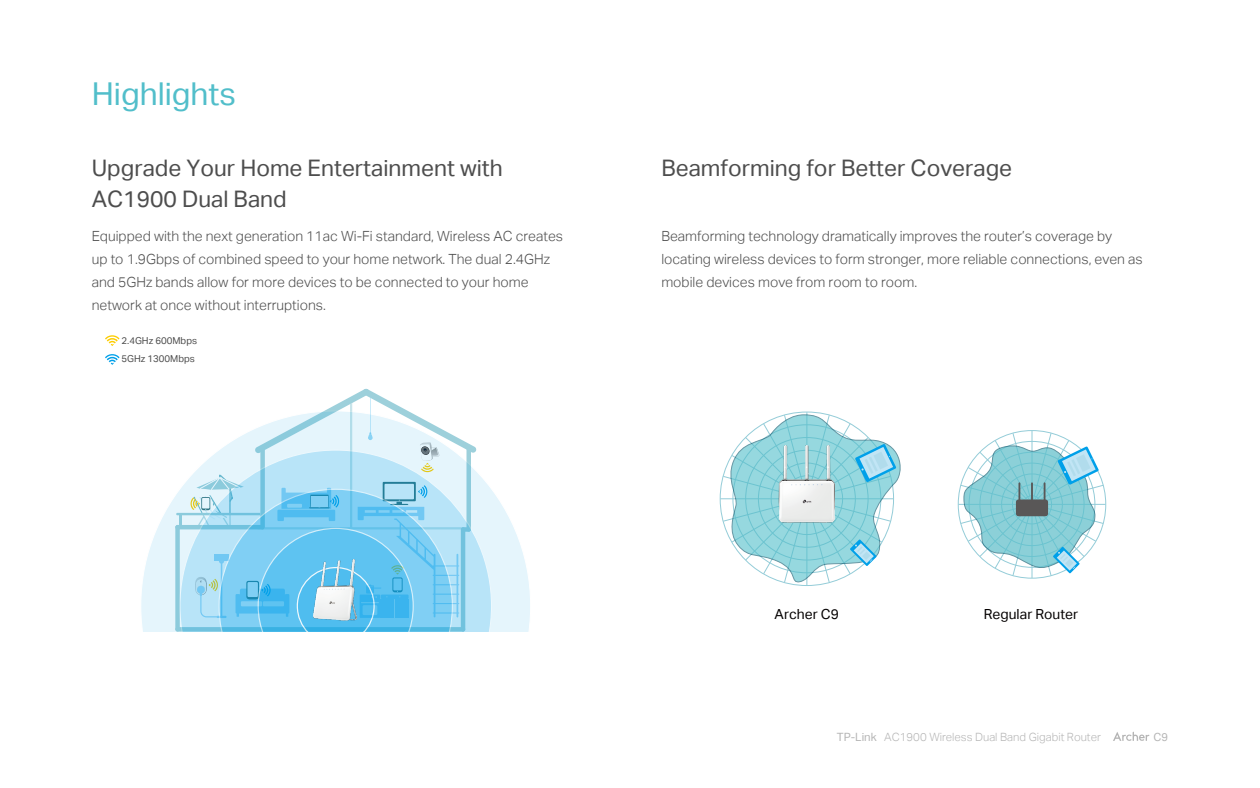
<style>
.page{position:relative;width:1260px;height:788px;background:#fff}
.page>*{position:absolute;margin:0;border:0;box-sizing:border-box;transform-origin:0 0}
.t1{font:31.5px "TP Link Aktiv Regular";color:#51beca}
.t2{font:22.75px/31.5px "TP Link Aktiv Regular";color:#4d4d4d}
.t3{font:14px/22.8px "TP Link Aktiv Light";color:#4d4d4d}
.t4{font:13.91px "TP Link Aktiv Regular";color:#040000}
.t5{font:11.38px "TP Link Aktiv Light";color:#b5b5b5}
.t6{font:11.2px "TP Link Aktiv Regular";color:#b5b5b5}
.t7{font:9.62px "TP Link Aktiv Regular";color:#4d4d4d}
.s1{font-family:"TP Link Aktiv Regular"}
</style>
<div class="page">
<svg style="left:1113px;top:731px;width:36px;height:9px"></svg>
<svg style="left:105px;top:354px;width:15px;height:11px"></svg>
<svg style="left:105px;top:335px;width:15px;height:11px"></svg>
<hr style="left:807px;top:412px;width:1px;height:173px;background:#94ccd8">
<hr style="left:720px;top:498px;width:173px;height:1px;background:#94ccd8">
<svg style="left:723px;top:414px;width:178px;height:169px"></svg>
<svg style="left:960px;top:432px;width:144px;height:144px"></svg>
<img style="left:779px;top:446px;width:56px;height:78px">
<svg style="left:141px;top:491px;width:389px;height:140px"></svg>
<svg style="left:179px;top:473px;width:313px;height:158px"></svg>
<svg style="left:191px;top:388px;width:286px;height:243px"></svg>
<img style="left:314px;top:559px;width:43px;height:65px">
<h1 class="t1" style="left:92px;top:76px;width:146px">Highlights</h1>
<h2 class="t2" style="left:92px;top:152px;width:412px">Upgrade Your Home Entertainment with<br>AC1900 Dual Band</h2>
<h2 class="t2" style="left:661px;top:152px;width:352px">Beamforming for Better Coverage</h2>
<p class="t3" style="left:92px;top:225px;width:473px">Equipped with the next generation 11ac Wi-Fi standard, Wireless AC creates up to 1.9Gbps of combined speed to your home network. The dual 2.4GHz and 5GHz bands allow for more devices to be connected to your home network at once without interruptions.</p>
<p class="t7" style="left:122px;top:334px;width:77px">2.4GHz 600Mbps</p>
<p class="t7" style="left:122px;top:353px;width:75px">5GHz 1300Mbps</p>
<p class="t3" style="left:661px;top:225px;width:483px">Beamforming technology dramatically improves the router’s coverage by locating wireless devices to form stronger, more reliable connections, even as mobile devices move from room to room.</p>
<p class="t4" style="left:775px;top:606px;width:66px">Archer C9</p>
<p class="t4" style="left:984px;top:606px;width:96px">Regular Router</p>
<p class="t5" style="left:837px;top:730px;width:266px"><span class="s1">TP-Link</span> AC1900 Wireless Dual Band Gigabit Router</p>
<p class="t6" style="left:1154px;top:730px;width:16px">C9</p>
</div>
